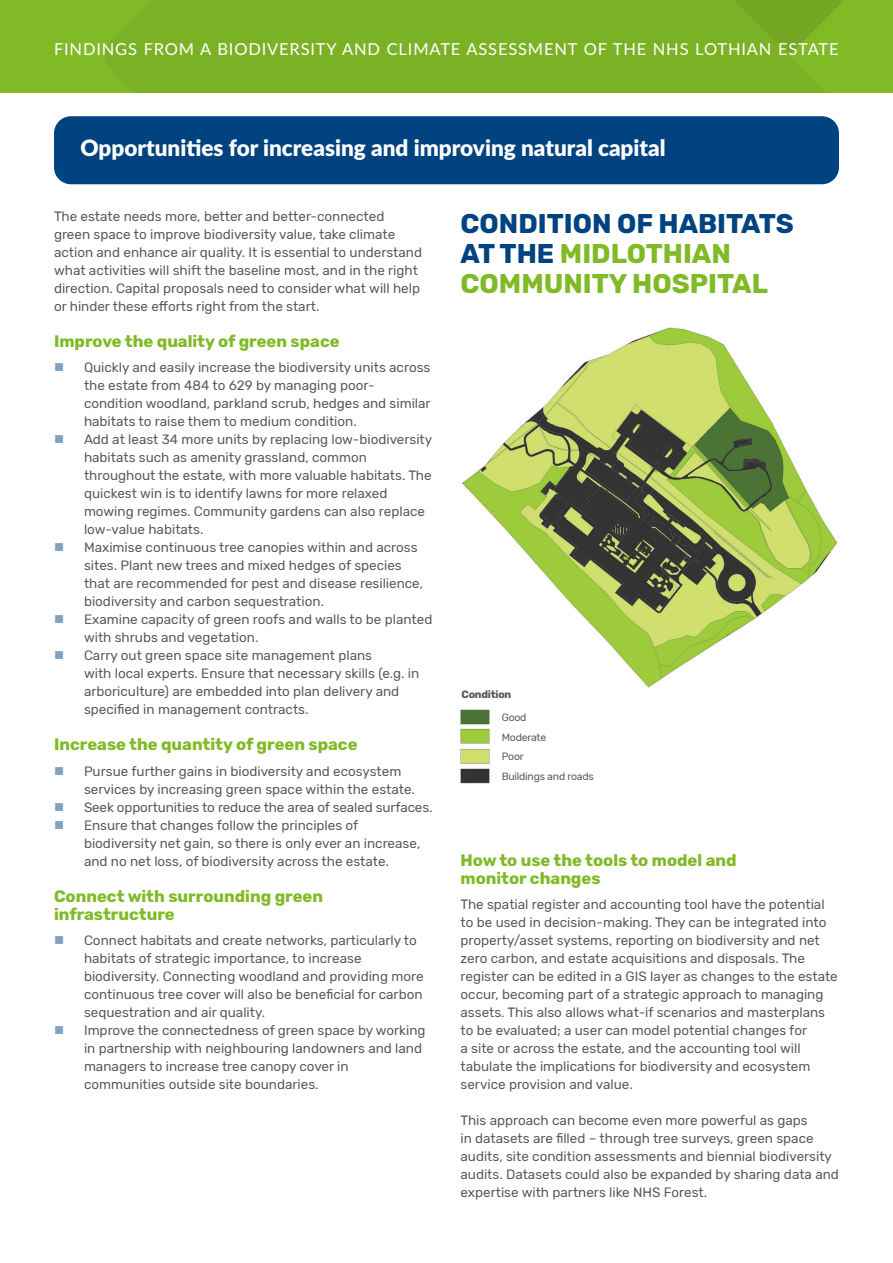
<style>
.page{position:relative;width:893px;height:1263px;background:#fff}
.page>*{position:absolute;margin:0;border:0;box-sizing:border-box;transform-origin:0 0}
.t1{font:700 27px "Rubik";color:#80ba27}
.t2{font:700 27px "Rubik";color:#004380}
.t3{font:900 22.5px "Lato";color:#fff}
.t4{font:700 16.5px/18px "Rubik";color:#80ba27}
.t5{font:16.5px "Lato";letter-spacing:.05em;color:#fff}
.t6{font:13.5px/18px "Rubik";color:#57585a}
.t7{font:10.5px "Rubik";letter-spacing:-.02em;color:#57585a}
.t8{font:700 10.5px "Rubik";letter-spacing:-.02em;color:#57585a}
.s1{color:#80a1c0}
.s2{color:#004380}
</style>
<div class="page">
<hr style="left:0;top:550px;width:1px;height:321px;background:#80ba27">
<div style="left:0;top:0;width:893px;height:92px;background:#7bb225"></div>
<svg style="left:734px;top:0;width:110px;height:55px"></svg>
<div style="left:54px;top:116px;width:785px;height:68px;background:#004380;border-radius:17px"></div>
<img style="left:462px;top:327px;width:376px;height:361px">
<img style="left:460px;top:709px;width:30px;height:75px">
<p class="t5" style="left:54px;top:37px;width:786px">FINDINGS FROM A BIODIVERSITY AND CLIMATE ASSESSMENT OF THE NHS LOTHIAN ESTATE</p>
<p class="t3" style="left:80px;top:131px;width:587px">Opportunities for increasing and improving natural capital</p>
<p class="t6" style="left:54px;top:207px;width:370px">The estate needs more, better and better-connected green space to improve biodiversity value, take climate action and enhance air quality. It is essential to understand what activities will shift the baseline most, and in the right direction. Capital proposals need to consider what will help or hinder these efforts right from the start.</p>
<p class="t4" style="left:54px;top:332px;width:287px">Improve the quality of green space</p>
<p class="t6" style="left:54px;top:359px;width:378px"><span class="s1">■</span> Quickly and easily increase the biodiversity units across</p>
<p class="t6" style="left:84px;top:377px;width:292px">the estate from 484 to 629 by managing poor-</p>
<p class="t6" style="left:84px;top:395px;width:348px">condition woodland, parkland scrub, hedges and similar</p>
<p class="t6" style="left:84px;top:413px;width:274px">habitats to raise them to medium condition.</p>
<p class="t6" style="left:54px;top:431px;width:380px"><span class="s1">■</span> Add at least 34 more units by replacing low-biodiversity</p>
<p class="t6" style="left:84px;top:449px;width:285px">habitats such as amenity grassland, common</p>
<p class="t6" style="left:84px;top:467px;width:349px">throughout the estate, with more valuable habitats. The</p>
<p class="t6" style="left:84px;top:485px;width:305px">quickest win is to identify lawns for more relaxed</p>
<p class="t6" style="left:84px;top:503px;width:343px">mowing regimes. Community gardens can also replace</p>
<p class="t6" style="left:84px;top:521px;width:121px">low-value habitats.</p>
<p class="t6" style="left:54px;top:539px;width:365px"><span class="s1">■</span> Maximise continuous tree canopies within and across</p>
<p class="t6" style="left:84px;top:557px;width:319px">sites. Plant new trees and mixed hedges of species</p>
<p class="t6" style="left:84px;top:575px;width:341px">that are recommended for pest and disease resilience,</p>
<p class="t6" style="left:84px;top:593px;width:242px">biodiversity and carbon sequestration.</p>
<p class="t6" style="left:54px;top:611px;width:380px"><span class="s1">■</span> Examine capacity of green roofs and walls to be planted</p>
<p class="t6" style="left:84px;top:629px;width:176px">with shrubs and vegetation.</p>
<p class="t6" style="left:54px;top:647px;width:320px"><span class="s1">■</span> Carry out green space site management plans</p>
<p class="t6" style="left:84px;top:665px;width:337px">with local experts. Ensure that necessary skills (e.g. in</p>
<p class="t6" style="left:84px;top:683px;width:317px">arboriculture) are embedded into plan delivery and</p>
<p class="t6" style="left:84px;top:701px;width:226px">specified in management contracts.</p>
<p class="t4" style="left:54px;top:736px;width:305px">Increase the quantity of green space</p>
<p class="t6" style="left:54px;top:762px;width:349px"><span class="s1">■</span> Pursue further gains in biodiversity and ecosystem</p>
<p class="t6" style="left:84px;top:780px;width:332px">services by increasing green space within the estate.</p>
<p class="t6" style="left:54px;top:798px;width:380px"><span class="s1">■</span> Seek opportunities to reduce the area of sealed surfaces.</p>
<p class="t6" style="left:54px;top:816px;width:306px"><span class="s1">■</span> Ensure that changes follow the principles of</p>
<p class="t6" style="left:84px;top:834px;width:338px">biodiversity net gain, so there is only ever an increase,</p>
<p class="t6" style="left:84px;top:852px;width:306px">and no net loss, of biodiversity across the estate.</p>
<p class="t4" style="left:54px;top:887px;width:271px">Connect with surrounding green infrastructure</p>
<p class="t6" style="left:54px;top:932px;width:364px"><span class="s1">■</span> Connect habitats and create networks, particularly to</p>
<p class="t6" style="left:84px;top:950px;width:279px">habitats of strategic importance, to increase</p>
<p class="t6" style="left:84px;top:968px;width:341px">biodiversity. Connecting woodland and providing more</p>
<p class="t6" style="left:84px;top:986px;width:340px">continuous tree cover will also be beneficial for carbon</p>
<p class="t6" style="left:84px;top:1004px;width:183px">sequestration and air quality.</p>
<p class="t6" style="left:54px;top:1022px;width:373px"><span class="s1">■</span> Improve the connectedness of green space by working</p>
<p class="t6" style="left:84px;top:1040px;width:340px">in partnership with neighbouring landowners and land</p>
<p class="t6" style="left:84px;top:1058px;width:266px">managers to increase tree canopy cover in</p>
<p class="t6" style="left:84px;top:1076px;width:236px">communities outside site boundaries.</p>
<p class="t2" style="left:460px;top:208px;width:335px">CONDITION OF HABITATS</p>
<p class="t1" style="left:460px;top:238px;width:272px"><span class="s2">AT THE</span> MIDLOTHIAN</p>
<p class="t1" style="left:460px;top:268px;width:309px">COMMUNITY HOSPITAL</p>
<p class="t8" style="left:461px;top:688px;width:51px">Condition</p>
<p class="t7" style="left:502px;top:711px;width:26px">Good</p>
<p class="t7" style="left:502px;top:731px;width:46px">Moderate</p>
<p class="t7" style="left:502px;top:750px;width:23px">Poor</p>
<p class="t7" style="left:502px;top:770px;width:93px">Buildings and roads</p>
<p class="t4" style="left:460px;top:852px;width:278px">How to use the tools to model and</p>
<p class="t4" style="left:460px;top:870px;width:142px">monitor changes</p>
<p class="t6" style="left:460px;top:896px;width:379px">The spatial register and accounting tool have the potential to be used in decision-making. They can be integrated into property/asset systems, reporting on biodiversity and net zero carbon, and estate acquisitions and disposals. The register can be edited in a GIS layer as changes to the estate occur, becoming part of a strategic approach to managing assets. This also allows what-if scenarios and masterplans to be evaluated; a user can model potential changes for<br>a site or across the estate, and the accounting tool will tabulate the implications for biodiversity and ecosystem service provision and value.</p>
<p class="t6" style="left:460px;top:1112px;width:380px">This approach can become even more powerful as gaps<br>in datasets are filled – through tree surveys, green space audits, site condition assessments and biennial biodiversity audits. Datasets could also be expanded by sharing data and expertise with partners like NHS Forest.</p>
</div>
